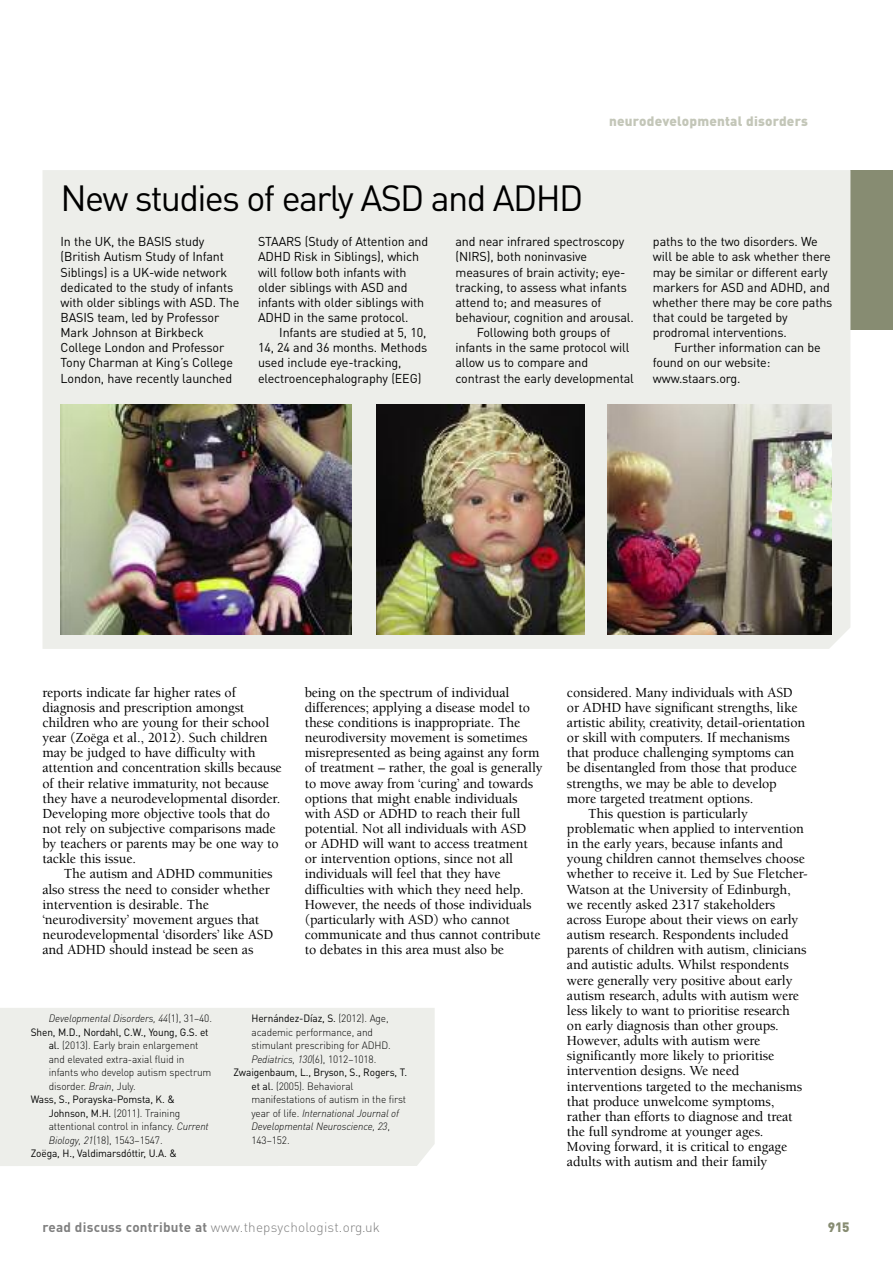
<style>
.page{position:relative;width:893px;height:1263px;background:#fff}
.page>*{position:absolute;margin:0;border:0;box-sizing:border-box;transform-origin:0 0}
.t1{font:36px "DIN Pro";letter-spacing:-.045em;color:#000}
.t2{font:500 14.25px/15.1px "Berkeley Std";letter-spacing:-.01em;color:#000}
.t3{font:300 13.5px "DIN Pro";letter-spacing:.015em;color:#808080}
.t4{font:900 13.5px "DIN Pro";letter-spacing:.015em;color:#c3c6b8}
.t5{font:900 13.5px "DIN Pro";color:#878c72}
.t6{font:12.75px/15.1px "DIN Pro";letter-spacing:-.01em;color:#000}
.t7{font:300 10.5px "DIN Pro";letter-spacing:-.01em;color:#000;scale:.96 1}
.t8{font:10.5px "DIN Pro";letter-spacing:-.01em;color:#000;scale:.96 1}
.t9{font:italic 300 10.5px "DIN Pro";letter-spacing:-.01em;color:#000;scale:.96 1}
.s1{font-style:normal}
.s2{font-weight:400}
.s3{font-style:italic}
.s4{font-weight:300}
.s5{font-weight:700}
</style>
<div class="page">
<div style="left:850px;top:170px;width:43px;height:160px;background:#878c72"></div>
<div style="left:43px;top:170px;width:807px;height:479px;background:#edeeea"></div>
<div style="left:0;top:1008px;width:435px;height:158px;background:#edeeea"></div>
<img style="left:61px;top:404px;width:290px;height:231px">
<img style="left:376px;top:404px;width:209px;height:230px">
<img style="left:608px;top:404px;width:224px;height:231px">
<p class="t4" style="left:609px;top:116px;width:200px">neurodevelopmental disorders</p>
<h1 class="t1" style="left:61px;top:185px;width:524px">New studies of early ASD and ADHD</h1>
<p class="t6" style="left:61px;top:235px;width:180px">In the UK, the BASIS study (British Autism Study of Infant<br>Siblings) is a UK-wide network dedicated to the study of infants with older siblings with ASD. The<br>BASIS team, led by Professor<br>Mark Johnson at Birkbeck<br>College London and Professor<br>Tony Charman at King’s College<br>London, have recently launched</p>
<p class="t6" style="left:258px;top:235px;width:172px">STAARS (Study of Attention and<br>ADHD Risk in Siblings), which will follow both infants with older siblings with ASD and infants with older siblings with<br>ADHD in the same protocol.</p>
<p class="t6" style="left:455px;top:235px;width:170px">and near infrared spectroscopy</p>
<p class="t6" style="left:455px;top:251px;width:133px">(NIRS), both noninvasive</p>
<p class="t6" style="left:455px;top:266px;width:171px">measures of brain activity; eye-</p>
<p class="t6" style="left:455px;top:281px;width:173px">tracking, to assess what infants</p>
<p class="t6" style="left:455px;top:296px;width:147px">attend to; and measures of</p>
<p class="t6" style="left:455px;top:311px;width:180px">behaviour, cognition and arousal.</p>
<p class="t6" style="left:477px;top:326px;width:135px">Following both groups of</p>
<p class="t6" style="left:455px;top:341px;width:175px">infants in the same protocol will</p>
<p class="t6" style="left:455px;top:357px;width:134px">allow us to compare and</p>
<p class="t6" style="left:455px;top:372px;width:180px">contrast the early developmental</p>
<p class="t6" style="left:258px;top:326px;width:171px;text-indent:21px">Infants are studied at 5, 10,<br>14, 24 and 36 months. Methods used include eye-tracking, electroencephalography (EEG)</p>
<p class="t6" style="left:653px;top:235px;width:181px">paths to the two disorders. We will be able to ask whether there may be similar or different early markers for ASD and ADHD, and whether there may be core paths that could be targeted by prodromal interventions.</p>
<p class="t6" style="left:653px;top:341px;width:169px;text-indent:21px">Further information can be found on our website: www.staars.org.</p>
<p class="t2" style="left:43px;top:686px;width:241px">reports indicate far higher rates of diagnosis and prescription amongst children who are young for their school year (Zoëga et al., 2012). Such children may be judged to have difficulty with attention and concentration skills because of their relative immaturity, not because they have a neurodevelopmental disorder.<br>Developing more objective tools that do not rely on subjective comparisons made by teachers or parents may be one way to tackle this issue.</p>
<p class="t2" style="left:43px;top:867px;width:232px;text-indent:21px">The autism and ADHD communities also stress the need to consider whether intervention is desirable. The ‘neurodiversity’ movement argues that neurodevelopmental ‘disorders’ like ASD and ADHD should instead be seen as</p>
<p class="t2" style="left:305px;top:686px;width:239px">being on the spectrum of individual differences; applying a disease model to these conditions is inappropriate. The neurodiversity movement is sometimes misrepresented as being against any form of treatment – rather, the goal is generally to move away from ‘curing’ and towards options that might enable individuals with ASD or ADHD to reach their full potential. Not all individuals with ASD<br>or ADHD will want to access treatment or intervention options, since not all individuals will feel that they have difficulties with which they need help.<br>However, the needs of those individuals (particularly with ASD) who cannot communicate and thus cannot contribute to debates in this area must also be</p>
<p class="t9" style="left:49px;top:1015px;width:171px">Developmental Disorders, 44<span class="s1">(1), 31–40.</span></p>
<p class="t8" style="left:31px;top:1028px;width:187px">Shen, M.D., Nordahl, C.W., Young, G.S. et</p>
<p class="t7" style="left:49px;top:1042px;width:157px"><span class="s2">al.</span> (2013). Early brain enlargement</p>
<p class="t7" style="left:49px;top:1055px;width:143px">and elevated extra-axial fluid in</p>
<p class="t7" style="left:49px;top:1069px;width:171px">infants who develop autism spectrum</p>
<p class="t7" style="left:49px;top:1082px;width:92px">disorder. <span class="s3">Brain</span>, July.</p>
<p class="t8" style="left:31px;top:1096px;width:152px">Wass, S., Porayska-Pomsta, K. &amp;</p>
<p class="t7" style="left:49px;top:1109px;width:139px"><span class="s2">Johnson, M.H.</span> (2011). Training</p>
<p class="t7" style="left:49px;top:1123px;width:168px">attentional control in infancy. <span class="s3">Current</span></p>
<p class="t7" style="left:49px;top:1136px;width:120px"><span class="s3">Biology, 21</span>(18), 1543–1547.</p>
<p class="t8" style="left:31px;top:1150px;width:154px">Zoëga, H., Valdimarsdóttir, U.A. &amp;</p>
<p class="t8" style="left:251px;top:1015px;width:144px">Hernández-Díaz, S. <span class="s4">(2012). Age,</span></p>
<p class="t7" style="left:251px;top:1028px;width:128px">academic performance, and</p>
<p class="t7" style="left:251px;top:1042px;width:147px">stimulant prescribing for ADHD.</p>
<p class="t9" style="left:251px;top:1055px;width:132px">Pediatrics, 130<span class="s1">(6), 1012–1018.</span></p>
<p class="t8" style="left:233px;top:1069px;width:182px">Zwaigenbaum, L., Bryson, S., Rogers, T.</p>
<p class="t7" style="left:251px;top:1082px;width:108px"><span class="s2">et al.</span> (2005). Behavioral</p>
<p class="t7" style="left:251px;top:1096px;width:163px">manifestations of autism in the first</p>
<p class="t9" style="left:251px;top:1109px;width:155px"><span class="s1">year of life.</span> International Journal of</p>
<p class="t9" style="left:251px;top:1123px;width:146px">Developmental Neuroscience, 23<span class="s1">,</span></p>
<p class="t7" style="left:251px;top:1136px;width:41px">143–152.</p>
<p class="t2" style="left:567px;top:686px;width:227px">considered. Many individuals with ASD</p>
<p class="t2" style="left:567px;top:701px;width:232px">or ADHD have significant strengths, like</p>
<p class="t2" style="left:567px;top:716px;width:240px">artistic ability, creativity, detail-orientation</p>
<p class="t2" style="left:567px;top:731px;width:224px">or skill with computers. If mechanisms</p>
<p class="t2" style="left:567px;top:746px;width:229px">that produce challenging symptoms can</p>
<p class="t2" style="left:567px;top:761px;width:231px">be disentangled from those that produce</p>
<p class="t2" style="left:567px;top:777px;width:211px">strengths, we may be able to develop</p>
<p class="t2" style="left:567px;top:792px;width:188px">more targeted treatment options.</p>
<p class="t2" style="left:588px;top:807px;width:161px">This question is particularly</p>
<p class="t2" style="left:567px;top:822px;width:238px">problematic when applied to intervention</p>
<p class="t2" style="left:567px;top:837px;width:218px">in the early years, because infants and</p>
<p class="t2" style="left:567px;top:852px;width:239px">young children cannot themselves choose</p>
<p class="t2" style="left:567px;top:867px;width:242px">whether to receive it. Led by Sue Fletcher-</p>
<p class="t2" style="left:567px;top:883px;width:225px">Watson at the University of Edinburgh,</p>
<p class="t2" style="left:567px;top:898px;width:210px">we recently asked 2317 stakeholders</p>
<p class="t2" style="left:567px;top:913px;width:233px">across Europe about their views on early</p>
<p class="t2" style="left:567px;top:928px;width:223px">autism research. Respondents included</p>
<p class="t2" style="left:567px;top:943px;width:241px">parents of children with autism, clinicians</p>
<p class="t2" style="left:567px;top:958px;width:223px">and autistic adults. Whilst respondents</p>
<p class="t2" style="left:567px;top:974px;width:227px">were generally very positive about early</p>
<p class="t2" style="left:567px;top:989px;width:234px">autism research, adults with autism were</p>
<p class="t2" style="left:567px;top:1004px;width:224px">less likely to want to prioritise research</p>
<p class="t2" style="left:567px;top:1019px;width:213px">on early diagnosis than other groups.</p>
<p class="t2" style="left:567px;top:1034px;width:195px">However, adults with autism were</p>
<p class="t2" style="left:567px;top:1049px;width:209px">significantly more likely to prioritise</p>
<p class="t2" style="left:567px;top:1064px;width:174px">intervention designs. We need</p>
<p class="t2" style="left:567px;top:1080px;width:237px">interventions targeted to the mechanisms</p>
<p class="t2" style="left:567px;top:1095px;width:209px">that produce unwelcome symptoms,</p>
<p class="t2" style="left:567px;top:1110px;width:227px">rather than efforts to diagnose and treat</p>
<p class="t2" style="left:567px;top:1125px;width:198px">the full syndrome at younger ages.</p>
<p class="t2" style="left:567px;top:1140px;width:222px">Moving forward, it is critical to engage</p>
<p class="t2" style="left:567px;top:1155px;width:202px">adults with autism and their family</p>
<p class="t3" style="left:43px;top:1223px;width:339px"><span class="s5">read discuss contribute at</span> www.thepsychologist.org.uk</p>
<p class="t5" style="left:828px;top:1223px;width:23px">915</p>
</div>
